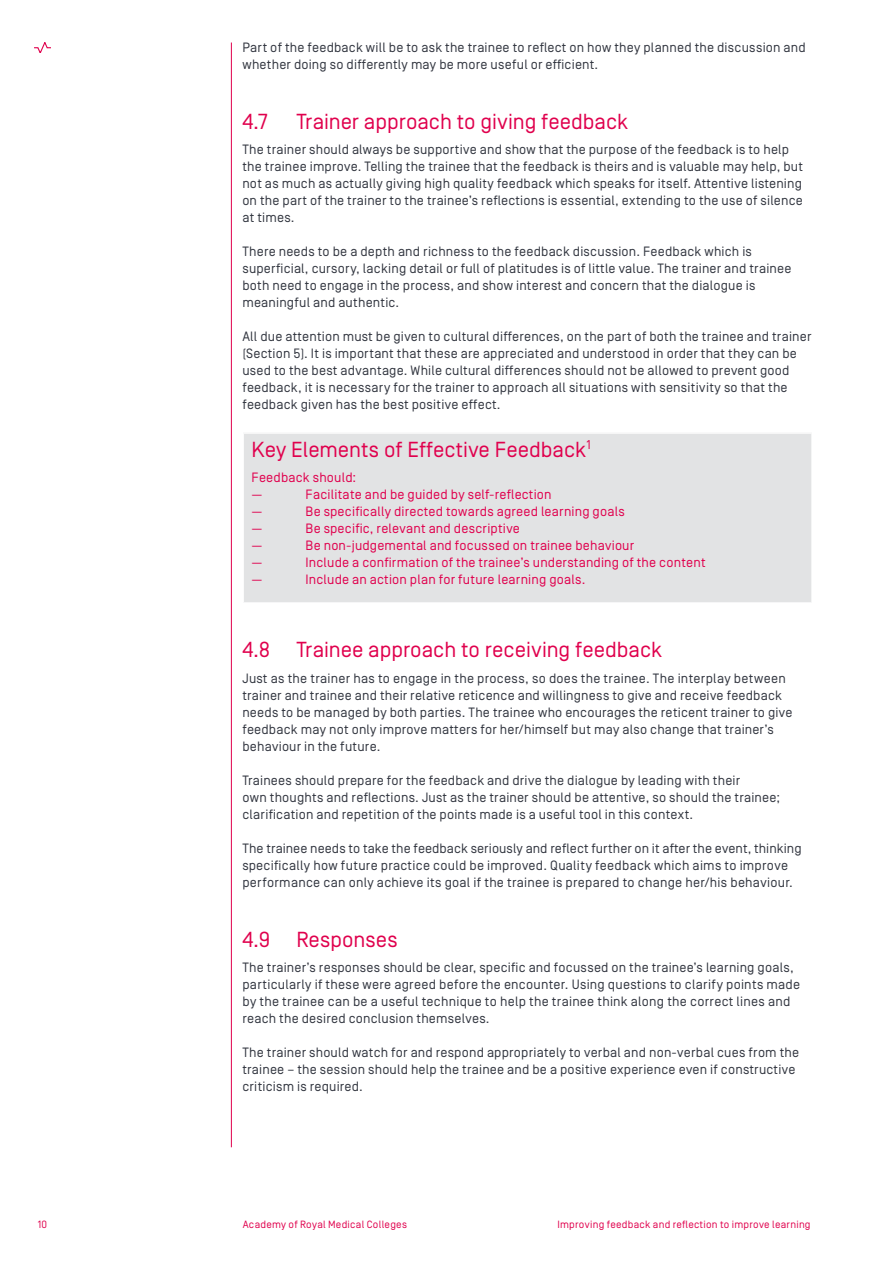
<style>
.page{position:relative;width:893px;height:1263px;background:#fff}
.page>*{position:absolute;margin:0;border:0;box-sizing:border-box;transform-origin:0 0}
.AoRMC_Body_9pt{font:21.75px "Simplon BP Regular";color:#e0004d}
.AoRMC_Body_9pt-2{font:13.5px/17px "Simplon BP Regular";letter-spacing:.015em;color:#323640}
.AoRMC_Body_9pt-3{font:13.5px "Simplon BP Regular";letter-spacing:.015em;color:#e0004d}
.t1{font:10.5px "Simplon BP Regular";letter-spacing:.025em;color:#e0004d}
</style>
<div class="page">
<hr style="left:231px;top:43px;width:1px;height:1104px;background:#e0004d">
<svg style="left:34px;top:43px;width:17px;height:10px"></svg>
<div style="left:243px;top:433px;width:569px;height:170px;background:#e2e3e4"></div>
<hr style="left:242px;top:434px;width:2px;height:168px;background:#fff">
<hr style="left:242px;top:432px;width:571px;height:2px;background:#fff">
<hr style="left:811px;top:434px;width:2px;height:168px;background:#fff">
<hr style="left:242px;top:602px;width:571px;height:2px;background:#fff">
<p class="AoRMC_Body_9pt-2" style="left:242px;top:39px;width:565px">Part of the feedback will be to ask the trainee to reflect on how they planned the discussion and whether doing so differently may be more useful or efficient.</p>
<p class="AoRMC_Body_9pt" style="left:242px;top:108px;width:27px">4.7</p>
<p class="AoRMC_Body_9pt" style="left:296px;top:108px;width:333px">Trainer approach to giving feedback</p>
<p class="AoRMC_Body_9pt-2" style="left:242px;top:141px;width:562px">The trainer should always be supportive and show that the purpose of the feedback is to help the trainee improve. Telling the trainee that the feedback is theirs and is valuable may help, but not as much as actually giving high quality feedback which speaks for itself. Attentive listening on the part of the trainer to the trainee’s reflections is essential, extending to the use of silence at times.</p>
<p class="AoRMC_Body_9pt-2" style="left:242px;top:243px;width:550px">There needs to be a depth and richness to the feedback discussion. Feedback which is superficial, cursory, lacking detail or full of platitudes is of little value. The trainer and trainee both need to engage in the process, and show interest and concern that the dialogue is meaningful and authentic.</p>
<p class="AoRMC_Body_9pt-2" style="left:242px;top:328px;width:570px">All due attention must be given to cultural differences, on the part of both the trainee and trainer (Section 5). It is important that these are appreciated and understood in order that they can be used to the best advantage. While cultural differences should not be allowed to prevent good feedback, it is necessary for the trainer to approach all situations with sensitivity so that the feedback given has the best positive effect.</p>
<p class="AoRMC_Body_9pt" style="left:252px;top:437px;width:341px">Key Elements of Effective Feedback<sup>1</sup></p>
<p class="AoRMC_Body_9pt-3" style="left:252px;top:470px;width:106px">Feedback should:</p>
<p class="AoRMC_Body_9pt-3" style="left:252px;top:487px;width:12px">—</p>
<p class="AoRMC_Body_9pt-3" style="left:306px;top:487px;width:247px">Facilitate and be guided by self-reflection</p>
<p class="AoRMC_Body_9pt-3" style="left:252px;top:504px;width:12px">—</p>
<p class="AoRMC_Body_9pt-3" style="left:306px;top:504px;width:321px">Be specifically directed towards agreed learning goals</p>
<p class="AoRMC_Body_9pt-3" style="left:252px;top:521px;width:12px">—</p>
<p class="AoRMC_Body_9pt-3" style="left:306px;top:521px;width:216px">Be specific, relevant and descriptive</p>
<p class="AoRMC_Body_9pt-3" style="left:252px;top:538px;width:12px">—</p>
<p class="AoRMC_Body_9pt-3" style="left:306px;top:538px;width:330px">Be non-judgemental and focussed on trainee behaviour</p>
<p class="AoRMC_Body_9pt-3" style="left:252px;top:555px;width:12px">—</p>
<p class="AoRMC_Body_9pt-3" style="left:306px;top:555px;width:401px">Include a confirmation of the trainee’s understanding of the content</p>
<p class="AoRMC_Body_9pt-3" style="left:252px;top:572px;width:12px">—</p>
<p class="AoRMC_Body_9pt-3" style="left:306px;top:572px;width:281px">Include an action plan for future learning goals.</p>
<p class="AoRMC_Body_9pt" style="left:242px;top:637px;width:421px">4.8 Trainee approach to receiving feedback</p>
<p class="AoRMC_Body_9pt-2" style="left:242px;top:670px;width:552px">Just as the trainer has to engage in the process, so does the trainee. The interplay between trainer and trainee and their relative reticence and willingness to give and receive feedback needs to be managed by both parties. The trainee who encourages the reticent trainer to give feedback may not only improve matters for her/himself but may also change that trainer’s behaviour in the future.</p>
<p class="AoRMC_Body_9pt-2" style="left:242px;top:772px;width:539px">Trainees should prepare for the feedback and drive the dialogue by leading with their<br>own thoughts and reflections. Just as the trainer should be attentive, so should the trainee; clarification and repetition of the points made is a useful tool in this context.</p>
<p class="AoRMC_Body_9pt-2" style="left:242px;top:840px;width:561px">The trainee needs to take the feedback seriously and reflect further on it after the event, thinking specifically how future practice could be improved. Quality feedback which aims to improve performance can only achieve its goal if the trainee is prepared to change her/his behaviour.</p>
<p class="AoRMC_Body_9pt" style="left:242px;top:926px;width:157px">4.9 Responses</p>
<p class="AoRMC_Body_9pt-2" style="left:242px;top:959px;width:559px">The trainer’s responses should be clear, specific and focussed on the trainee’s learning goals, particularly if these were agreed before the encounter. Using questions to clarify points made by the trainee can be a useful technique to help the trainee think along the correct lines and reach the desired conclusion themselves.</p>
<p class="AoRMC_Body_9pt-2" style="left:242px;top:1044px;width:558px">The trainer should watch for and respond appropriately to verbal and non-verbal cues from the trainee – the session should help the trainee and be a positive experience even if constructive criticism is required.</p>
<p class="t1" style="left:38px;top:1218px;width:11px">10</p>
<p class="t1" style="left:243px;top:1218px;width:166px">Academy of Royal Medical Colleges</p>
<p class="t1" style="left:557px;top:1218px;width:255px">Improving feedback and reflection to improve learning</p>
</div>
